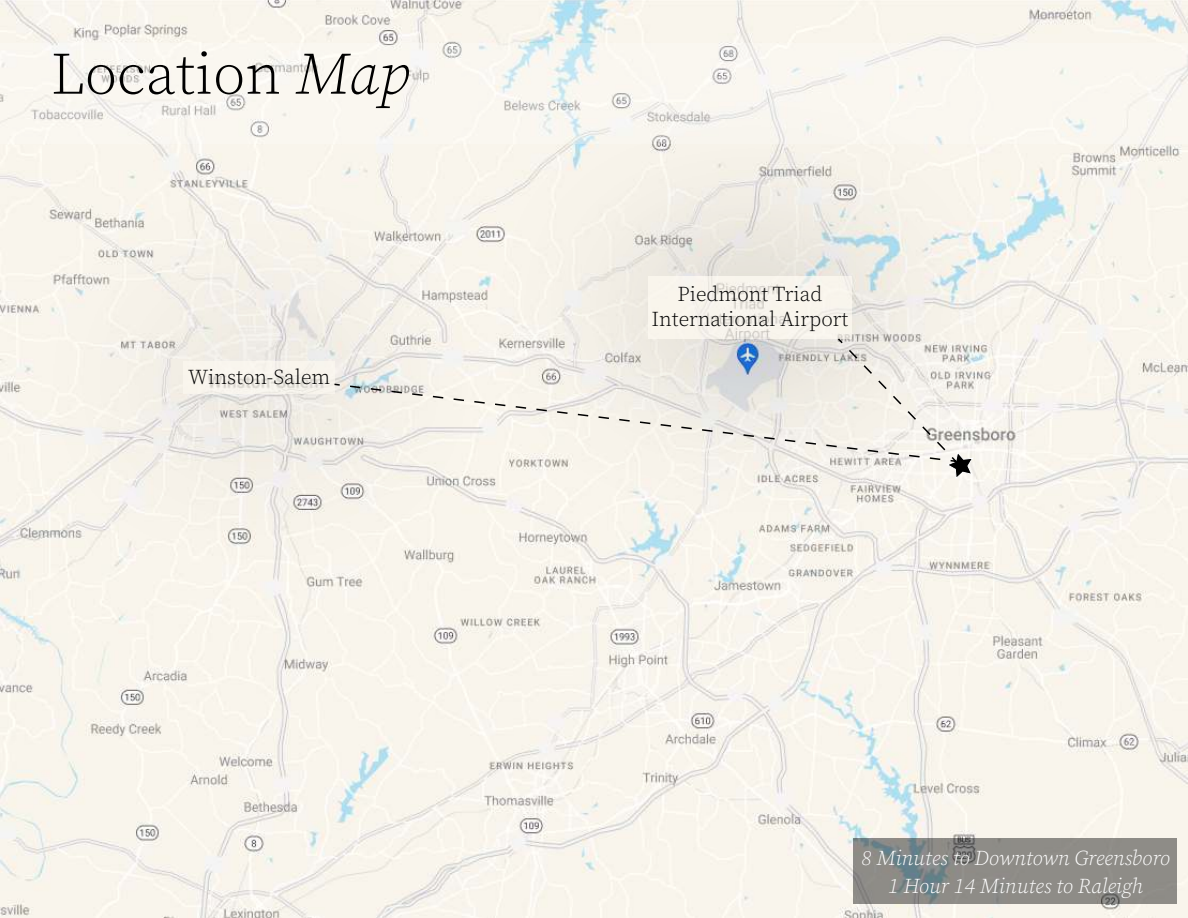
<style>
.page{position:relative;width:1188px;height:918px;background:#fff}
.page>*{position:absolute;margin:0;border:0;box-sizing:border-box;transform-origin:0 0}
.t1{font:300 59.25px "Source Serif Pro";color:#000}
.t2{font:italic 300 21px/28.5px "Source Serif Pro";color:#fff;text-align:center}
.t3{font:300 21px/25.2px "Source Serif Pro";color:#000;text-align:center}
.s1{font-style:italic}
</style>
<div class="page">
<img style="left:0;top:0;width:1188px;height:918px">
<svg style="left:0;top:44px;width:1188px;height:100px;fill:#faf7f0"></svg>
<img style="left:0;top:142px;width:556px;height:474px">
<svg style="left:183px;top:362px;width:151px;height:32px;background:#f3efe8"></svg>
<img style="left:429px;top:57px;width:645px;height:504px">
<div style="left:648px;top:276px;width:204px;height:63px;background:#f9f5ed"></div>
<svg style="left:836px;top:337px;width:138px;height:143px"></svg>
<svg style="left:343px;top:384px;width:599px;height:77px;background:#efebe4"></svg>
<svg style="left:333px;top:383px;width:8px;height:4px"></svg>
<svg style="left:854px;top:838px;width:324px;height:66px;background:#898986"></svg>
<h1 class="t1" style="left:51px;top:49px;width:361px">Location <span class="s1">Map</span></h1>
<p class="t3" style="left:188px;top:366px;width:144px">Winston-Salem</p>
<p class="t3" style="left:652px;top:283px;width:199px">Piedmont Triad<br>International Airport</p>
<p class="t2" style="left:861px;top:845px;width:311px">8 Minutes to Downtown Greensboro<br>1 Hour 14 Minutes to Raleigh</p>
</div>
